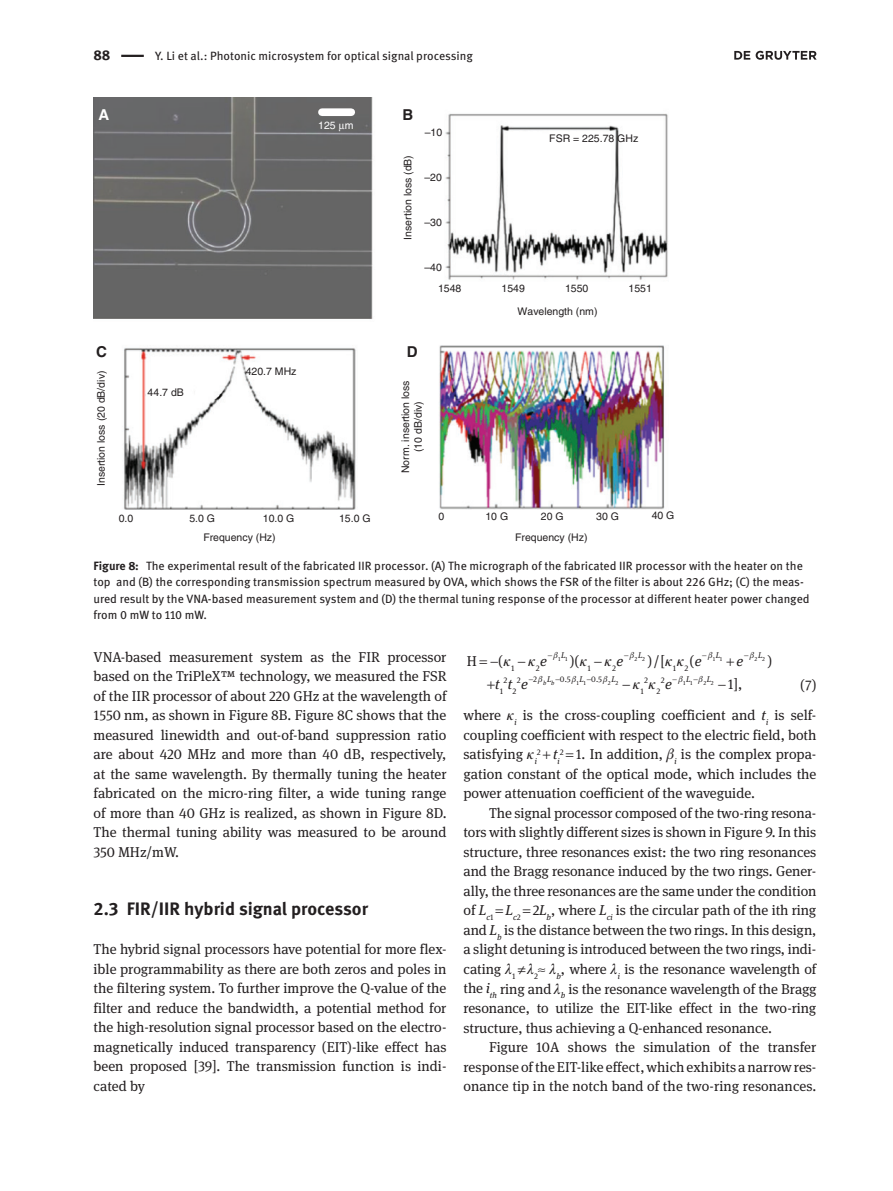
<style>
.page{position:relative;width:893px;height:1191px;background:#fff}
.page>*{position:absolute;margin:0;border:0;box-sizing:border-box;transform-origin:0 0}
.t1{font:700 18px "DG Meta Science";color:#231f20}
.t2{font:700 15px "Helvetica";color:#231f20}
.t3{font:700 15px "Helvetica";color:#fff}
.t4{font:14.25px/19.5px "DG Meta Serif Science";color:#231f20;text-align:justify}
.t5{font:italic 14.25px "DG Meta Serif Science";color:#231f20}
.t6{font:700 14.25px "DG Meta Science";color:#231f20}
.t7{font:12px/16.5px "DG Meta Science";color:#231f20}
.t8{font:10.5px/12.6px "Helvetica";color:#231f20;text-align:center}
.t9{font:10.5px "Helvetica";color:#fff}
.t10{font:8.25px "DG Meta Serif Science";color:#231f20}
.t11{font:italic 8.25px "DG Meta Serif Science";color:#231f20}
.t12{font:6px "DG Meta Serif Science";color:#231f20}
.t13{font:italic 6px "DG Meta Serif Science";color:#231f20}
.s1{font-weight:700}
.s2{font-style:italic}
.s3{font-style:italic;font-size:14.25px}
</style>
<div class="page">
<hr style="left:121px;top:55px;width:23px;height:2px;background:#231f20">
<img style="left:94px;top:98px;width:574px;height:412px">
<div style="left:322px;top:108px;width:29px;height:8px;background:#fff"></div>
<svg style="left:734px;top:51px;width:83px;height:9px"></svg>
<svg style="left:339px;top:124px;width:6px;height:8px"></svg>
<p class="t6" style="left:94px;top:44px;width:18px">88</p>
<p class="t7" style="left:155px;top:47px;width:319px">Y. Li et al.: Photonic microsystem for optical signal processing</p>
<p class="t3" style="left:98px;top:106px;width:12px">A</p>
<p class="t9" style="left:318px;top:119px;width:37px">125 m</p>
<p class="t2" style="left:403px;top:106px;width:12px">B</p>
<p class="t8" style="left:401px;top:240px;width:86px;rotate:-90deg">Insertion loss (dB)</p>
<p class="t8" style="left:425px;top:126px;width:19px">–10</p>
<p class="t8" style="left:424px;top:171px;width:19px">–20</p>
<p class="t8" style="left:424px;top:216px;width:19px">–30</p>
<p class="t8" style="left:424px;top:260px;width:19px">–40</p>
<p class="t8" style="left:438px;top:282px;width:25px">1548</p>
<p class="t2" style="left:96px;top:343px;width:12px">C</p>
<p class="t2" style="left:407px;top:343px;width:12px">D</p>
<p class="t8" style="left:95px;top:486px;width:117px;rotate:-90deg">Insertion loss (20 dB/div)</p>
<p class="t8" style="left:148px;top:386px;width:38px">44.7 dB</p>
<p class="t8" style="left:246px;top:364px;width:52px">420.7 MHz</p>
<p class="t8" style="left:399px;top:473px;width:94px;rotate:-90deg">Norm. insertion loss (10 dB/div)</p>
<p class="t8" style="left:549px;top:132px;width:90px">FSR = 225.78 GHz</p>
<p class="t8" style="left:502px;top:282px;width:25px">1549</p>
<p class="t8" style="left:565px;top:282px;width:25px">1550</p>
<p class="t8" style="left:629px;top:282px;width:25px">1551</p>
<p class="t8" style="left:518px;top:305px;width:81px">Wavelength (nm)</p>
<p class="t8" style="left:119px;top:512px;width:16px">0.0</p>
<p class="t8" style="left:189px;top:512px;width:27px">5.0 G</p>
<p class="t8" style="left:263px;top:512px;width:33px">10.0 G</p>
<p class="t8" style="left:438px;top:509px;width:7px">0</p>
<p class="t8" style="left:485px;top:509px;width:24px">10 G</p>
<p class="t8" style="left:541px;top:509px;width:24px">20 G</p>
<p class="t8" style="left:596px;top:509px;width:24px">30 G</p>
<p class="t8" style="left:652px;top:509px;width:24px">40 G</p>
<p class="t8" style="left:203px;top:531px;width:74px">Frequency (Hz)</p>
<p class="t8" style="left:515px;top:531px;width:74px">Frequency (Hz)</p>
<p class="t8" style="left:339px;top:512px;width:33px">15.0 G</p>
<p class="t7" style="left:94px;top:557px;width:718px"><span class="s1">Figure 8:</span> The experimental result of the fabricated IIR processor. (A) The micrograph of the fabricated IIR processor with the heater on the top and (B) the corresponding transmission spectrum measured by OVA, which shows the FSR of the filter is about 226 GHz; (C) the meas&shy;ured result by the VNA-based measurement system and (D) the thermal tuning response of the processor at different heater power changed from 0 mW to 110 mW.</p>
<p class="t4" style="left:94px;top:647px;width:354px">VNA-based measurement system as the FIR processor based on the TriPleX™ technology, we measured the FSR of the IIR processor of about 220 GHz at the wavelength of 1550 nm, as shown in Figure 8B. Figure 8C shows that the measured linewidth and out-of-band suppression ratio are about 420 MHz and more than 40 dB, respectively, at the same wavelength. By thermally tuning the heater fabricated on the micro-ring filter, a wide tuning range of more than 40 GHz is realized, as shown in Figure 8D.<br>The thermal tuning ability was measured to be around 350 MHz/mW.</p>
<p class="t1" style="left:94px;top:894px;width:276px">2.3 FIR/IIR hybrid signal processor</p>
<p class="t4" style="left:94px;top:939px;width:354px">The hybrid signal processors have potential for more flex&shy;ible programmability as there are both zeros and poles in the filtering system. To further improve the Q-value of the filter and reduce the bandwidth, a potential method for the high-resolution signal processor based on the electro&shy;magnetically induced transparency (EIT)-like effect has been proposed [39]. The transmission function is indi&shy;cated by</p>
<p class="t11" style="left:561px;top:649px;width:6px">L</p>
<p class="t11" style="left:638px;top:649px;width:6px">L</p>
<p class="t11" style="left:716px;top:649px;width:6px">L</p>
<p class="t11" style="left:758px;top:649px;width:6px">L</p>
<p class="t4" style="left:467px;top:650px;width:12px">H</p>
<p class="t4" style="left:490px;top:650px;width:14px">−(</p>
<p class="t4" style="left:570px;top:650px;width:11px">)(</p>
<p class="t4" style="left:647px;top:650px;width:19px">)/[</p>
<p class="t4" style="left:690px;top:650px;width:13px">(<span class="s2">e</span></p>
<p class="t4" style="left:767px;top:650px;width:6px">)</p>
<p class="t12" style="left:558px;top:654px;width:11px">1 1</p>
<p class="t12" style="left:635px;top:654px;width:12px">2 2</p>
<p class="t12" style="left:713px;top:654px;width:11px">1 1</p>
<p class="t12" style="left:755px;top:654px;width:12px">2 2</p>
<p class="t12" style="left:576px;top:678px;width:11px">1 1</p>
<p class="t12" style="left:608px;top:678px;width:12px">2 2</p>
<p class="t12" style="left:683px;top:678px;width:11px">1 1</p>
<p class="t12" style="left:703px;top:678px;width:12px">2 2</p>
<p class="t5" style="left:540px;top:650px;width:8px">e</p>
<p class="t5" style="left:616px;top:650px;width:8px">e</p>
<p class="t5" style="left:736px;top:650px;width:8px">e</p>
<p class="t10" style="left:511px;top:661px;width:5px">1</p>
<p class="t10" style="left:536px;top:661px;width:5px">2</p>
<p class="t10" style="left:588px;top:661px;width:5px">1</p>
<p class="t10" style="left:612px;top:661px;width:5px">2</p>
<p class="t10" style="left:673px;top:661px;width:17px">1 2</p>
<p class="t10" style="left:504px;top:673px;width:18px">2 2</p>
<p class="t10" style="left:529px;top:672px;width:10px">−2</p>
<p class="t10" style="left:555px;top:672px;width:17px">−0.5</p>
<p class="t10" style="left:579px;top:672px;width:24px"><span class="s2">L</span> −0.5</p>
<p class="t10" style="left:644px;top:673px;width:5px">2</p>
<p class="t10" style="left:661px;top:673px;width:5px">2</p>
<p class="t10" style="left:500px;top:684px;width:18px">1 2</p>
<p class="t10" style="left:640px;top:684px;width:5px">1</p>
<p class="t10" style="left:656px;top:684px;width:5px">2</p>
<p class="t11" style="left:547px;top:672px;width:6px">L</p>
<p class="t11" style="left:611px;top:672px;width:6px">L</p>
<p class="t11" style="left:686px;top:672px;width:13px">L −</p>
<p class="t11" style="left:707px;top:672px;width:6px">L</p>
<p class="t4" style="left:718px;top:674px;width:26px">−1],</p>
<p class="t4" style="left:463px;top:669px;width:354px;line-height:30.6px;text-align:right">(7)<br>where <sub>i</sub> is the cross-coupling coefficient and <span class="s2">t</span><sub>i</sub> is self-</p>
<p class="t4" style="left:463px;top:725px;width:354px">coupling coefficient with respect to the electric field, both satisfying <sub>i</sub></p>
<p class="t5" style="left:495px;top:673px;width:34px">tte</p>
<p class="t5" style="left:665px;top:673px;width:8px">e</p>
<p class="t13" style="left:543px;top:678px;width:13px">b b</p>
<p class="t4" style="left:463px;top:744px;width:354px;text-indent:96px"><sup>2</sup> 1. In addition, <sub>i</sub> is the complex propa&shy;gation constant of the optical mode, which includes the power attenuation coefficient of the waveguide.</p>
<p class="t4" style="left:463px;top:803px;width:354px;text-indent:26px">The signal processor composed of the two-ring resona&shy;tors with slightly different sizes is shown in Figure 9. In this structure, three resonances exist: the two ring resonances and the Bragg resonance induced by the two rings. Gener&shy;ally, the three resonances are the same under the condition of <span class="s2">L</span><sub>c</sub><sub>1</sub> <span class="s2">L</span><sub>c</sub><sub>2</sub> 2<span class="s2">L</span><sub>b</sub>, where <span class="s2">L</span><sub>ci</sub> is the circular path of the ith ring and <span class="s2">L</span><sub>b</sub> is the distance between the two rings. In this design, a slight detuning is introduced between the two rings, indi&shy;cating <sub>1</sub> ≠ <sub>2</sub>≈ <sub>b</sub>, where <sub>i</sub> is the resonance wavelength of the <span class="s2">i</span><sub>th</sub> ring and <sub>b</sub> is the resonance wavelength of the Bragg resonance, to utilize the EIT-like effect in the two-ring structure, thus achieving a Q-enhanced resonance.</p>
<p class="t4" style="left:463px;top:1037px;width:354px;text-indent:26px">Figure 10A shows the simulation of the transfer response of the EIT-like effect, which exhibits a narrow res&shy;onance tip in the notch band of the two-ring resonances.</p>
<p class="t10" style="left:537px;top:745px;width:24px">2 <span class="s3">t</span><span class="s2">i</span></p>
</div>
